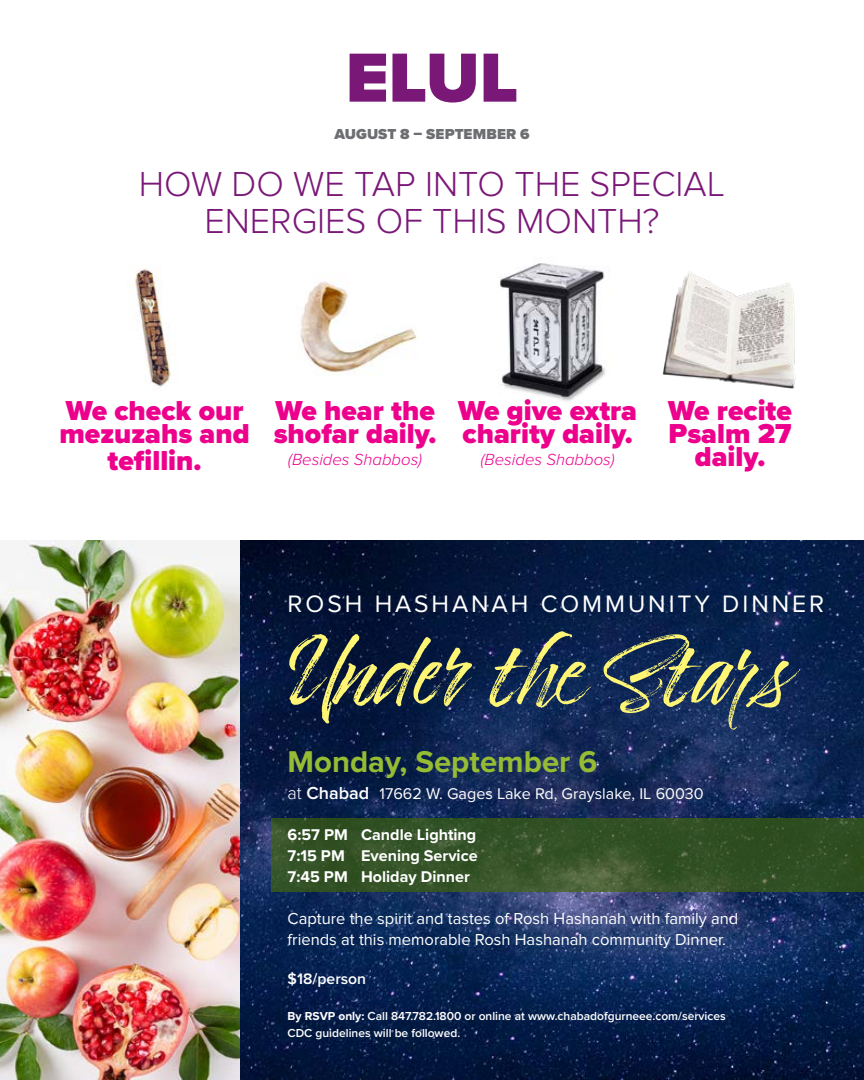
<style>
.page{position:relative;width:864px;height:1080px;background:#fff}
.page>*{position:absolute;margin:0;border:0;box-sizing:border-box;transform-origin:0 0}
.t1{font:86.25px "Timberline";color:#fff575}
.t2{font:900 72px "Proxima Nova";color:#7a1878}
.t3{font:300 36px/36.8px "Proxima Nova";color:#7a1878;text-align:center}
.t4{font:700 31.2px "Proxima Nova";color:#96bc33}
.t5{font:900 28.35px/22.8px "Proxima Nova";color:#ec008c}
.t6{font:24.75px "Proxima Nova";letter-spacing:.12em;color:#fff}
.t7{font:italic 300 16.65px "Proxima Nova";color:#ec008c}
.t8{font:16.5px/21.5px "Proxima Nova";color:#fff}
.t9{font:700 16.2px/20.7px "Proxima Nova";color:#fff;text-align:justify}
.t10{font:16.2px "Proxima Nova";color:#fff}
.t11{font:600 15.75px "Proxima Nova";color:#fff}
.t12{font:900 15px "Proxima Nova";letter-spacing:.005em;color:#6d6e71}
.t13{font:600 12px/17px "Proxima Nova";color:#fff}
.s1{font-weight:300;font-size:18px}
.s2{font-weight:600;font-size:18px}
.s3{font-weight:700}
</style>
<div class="page">
<img style="left:240px;top:540px;width:624px;height:540px">
<img style="left:135px;top:269px;width:37px;height:118px">
<img style="left:300px;top:281px;width:117px;height:94px">
<img style="left:499px;top:263px;width:106px;height:139px">
<img style="left:662px;top:271px;width:134px;height:118px">
<svg style="left:271px;top:818px;width:593px;height:74px;background:#355227"></svg>
<img style="left:0;top:540px;width:240px;height:540px">
<h2 class="t2" style="left:346px;top:24px;width:174px">ELUL</h2>
<p class="t12" style="left:334px;top:123px;width:197px">AUGUST 8 – SEPTEMBER 6</p>
<h3 class="t3" style="left:139px;top:166px;width:588px">HOW DO WE TAP INTO THE SPECIAL<br>ENERGIES OF THIS MONTH?</h3>
<h3 class="t5" style="left:59px;top:399px;width:192px">We check our mezuzahs and</h3>
<h3 class="t5" style="left:108px;top:449px;width:95px">tefillin.</h3>
<h3 class="t5" style="left:274px;top:399px;width:164px">We hear the shofar daily.</h3>
<p class="t7" style="left:288px;top:450px;width:135px">(Besides Shabbos)</p>
<h3 class="t5" style="left:458px;top:399px;width:180px">We give extra charity daily.</h3>
<p class="t7" style="left:481px;top:450px;width:135px">(Besides Shabbos)</p>
<h3 class="t5" style="left:668px;top:399px;width:125px;text-align:center">We recite<br>Psalm 27 daily.</h3>
<h3 class="t6" style="left:288px;top:590px;width:538px">ROSH HASHANAH COMMUNITY DINNER</h3>
<h1 class="t1" style="left:288px;top:624px;width:503px">Under the Stars</h1>
<h3 class="t4" style="left:288px;top:738px;width:311px">Monday, September 6</h3>
<p class="t10" style="left:288px;top:784px;width:418px"><span class="s1">at</span> <span class="s2">Chabad</span> 17662 W. Gages Lake Rd, Grayslake, IL 60030</p>
<p class="t9" style="left:288px;top:824px;width:192px">6:57 PM Candle Lighting 7:15 PM Evening Service 7:45 PM Holiday Dinner</p>
<p class="t8" style="left:288px;top:908px;width:452px">Capture the spirit and tastes of Rosh Hashanah with family and friends at this memorable Rosh Hashanah community Dinner.</p>
<p class="t11" style="left:288px;top:967px;width:80px">$18/person</p>
<p class="t13" style="left:288px;top:1007px;width:440px"><span class="s3">By RSVP only:</span> Call 847.782.1800 or online at www.chabadofgurneee.com/services<br>CDC guidelines will be followed.</p>
</div>
